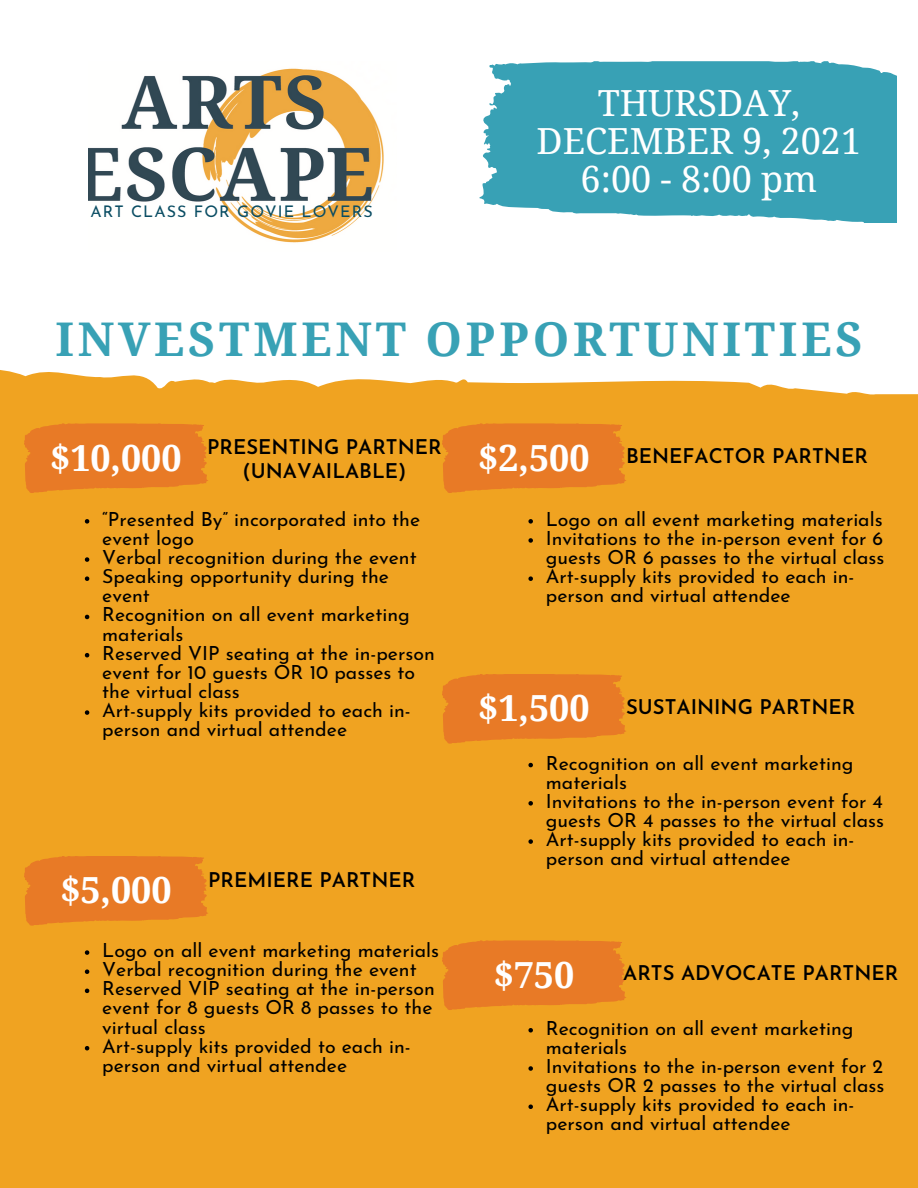
<style>
.page{position:relative;width:918px;height:1188px;background:#fff}
.page>*{position:absolute;margin:0;border:0;box-sizing:border-box;transform-origin:0 0}
.t1{font:700 46.5px "Droid Serif";letter-spacing:.08em;color:#38a1b5}
.t2{font:36px "Droid Serif";color:#fff}
.t3{font:700 36px "Droid Serif";color:#fff}
.t4{font:600 20.25px "Josefin Sans";color:#000}
.t5{font:19.5px/19.2px "Josefin Sans";color:#000}
.t6{font:16.05px "Josefin Sans";letter-spacing:.07em;color:#0a4d63}
</style>
<div class="page">
<svg style="left:480px;top:61px;width:417px;height:161px;background:#47a8ba"></svg>
<div style="left:0;top:370px;width:918px;height:818px;background:#f0a321"></div>
<svg style="left:442px;top:423px;width:184px;height:70px;background:#e87e25"></svg>
<svg style="left:442px;top:674px;width:184px;height:70px;background:#e87e25"></svg>
<svg style="left:442px;top:940px;width:184px;height:70px;background:#e87e25"></svg>
<svg style="left:24px;top:423px;width:184px;height:70px;background:#e87e25"></svg>
<svg style="left:24px;top:856px;width:184px;height:70px;background:#e87e25"></svg>
<svg style="left:85px;top:519px;width:4px;height:5px"></svg>
<svg style="left:85px;top:557px;width:4px;height:5px"></svg>
<svg style="left:85px;top:576px;width:4px;height:5px"></svg>
<svg style="left:85px;top:615px;width:4px;height:4px"></svg>
<svg style="left:85px;top:653px;width:4px;height:4px"></svg>
<svg style="left:85px;top:710px;width:4px;height:5px"></svg>
<svg style="left:85px;top:950px;width:4px;height:5px"></svg>
<svg style="left:85px;top:969px;width:4px;height:5px"></svg>
<svg style="left:85px;top:989px;width:4px;height:4px"></svg>
<svg style="left:85px;top:1046px;width:4px;height:4px"></svg>
<svg style="left:528px;top:519px;width:5px;height:5px"></svg>
<svg style="left:528px;top:538px;width:5px;height:5px"></svg>
<svg style="left:528px;top:576px;width:5px;height:5px"></svg>
<svg style="left:528px;top:763px;width:5px;height:4px"></svg>
<svg style="left:528px;top:801px;width:5px;height:5px"></svg>
<svg style="left:528px;top:839px;width:5px;height:5px"></svg>
<svg style="left:528px;top:1028px;width:5px;height:5px"></svg>
<svg style="left:528px;top:1066px;width:5px;height:5px"></svg>
<svg style="left:528px;top:1105px;width:5px;height:4px"></svg>
<img style="left:89px;top:68px;width:295px;height:175px">
<p class="t6" style="left:90px;top:205px;width:284px">ART CLASS FOR GOVIE LOVERS</p>
<p class="t2" style="left:598px;top:82px;width:204px">THURSDAY,</p>
<p class="t2" style="left:537px;top:121px;width:326px">DECEMBER 9, 2021</p>
<p class="t2" style="left:581px;top:159px;width:238px">6:00 - 8:00 pm</p>
<p class="t1" style="left:55px;top:313px;width:809px">INVESTMENT OPPORTUNITIES</p>
<p class="t3" style="left:50px;top:437px;width:133px">$10,000</p>
<p class="t4" style="left:207px;top:439px;width:236px">PRESENTING PARTNER</p>
<p class="t4" style="left:243px;top:463px;width:165px">(UNAVAILABLE)</p>
<p class="t5" style="left:102px;top:511px;width:319px">“Presented By” incorporated into the event logo</p>
<p class="t5" style="left:102px;top:550px;width:316px">Verbal recognition during the event</p>
<p class="t5" style="left:102px;top:569px;width:288px">Speaking opportunity during the event</p>
<p class="t5" style="left:102px;top:607px;width:309px">Recognition on all event marketing materials</p>
<p class="t5" style="left:102px;top:645px;width:334px">Reserved VIP seating at the in-person event for 10 guests OR 10 passes to the virtual class</p>
<p class="t5" style="left:102px;top:703px;width:310px">Art-supply kits provided to each in&shy;person and virtual attendee</p>
<p class="t3" style="left:60px;top:870px;width:113px">$5,000</p>
<p class="t4" style="left:208px;top:872px;width:209px">PREMIERE PARTNER</p>
<p class="t5" style="left:102px;top:943px;width:338px">Logo on all event marketing materials</p>
<p class="t5" style="left:102px;top:962px;width:316px">Verbal recognition during the event</p>
<p class="t5" style="left:102px;top:981px;width:334px;text-align:justify">Reserved VIP seating at the in-person event for 8 guests OR 8 passes to the virtual class</p>
<p class="t5" style="left:102px;top:1038px;width:310px">Art-supply kits provided to each in&shy;person and virtual attendee</p>
<p class="t3" style="left:478px;top:437px;width:113px">$2,500</p>
<p class="t4" style="left:626px;top:448px;width:243px">BENEFACTOR PARTNER</p>
<p class="t5" style="left:546px;top:511px;width:338px">Logo on all event marketing materials</p>
<p class="t5" style="left:546px;top:530px;width:340px">Invitations to the in-person event for 6 guests OR 6 passes to the virtual class</p>
<p class="t5" style="left:546px;top:569px;width:310px">Art-supply kits provided to each in&shy;person and virtual attendee</p>
<p class="t3" style="left:478px;top:688px;width:113px">$1,500</p>
<p class="t4" style="left:626px;top:699px;width:231px">SUSTAINING PARTNER</p>
<p class="t5" style="left:546px;top:755px;width:309px">Recognition on all event marketing materials</p>
<p class="t5" style="left:546px;top:793px;width:340px">Invitations to the in-person event for 4 guests OR 4 passes to the virtual class</p>
<p class="t5" style="left:546px;top:832px;width:310px">Art-supply kits provided to each in&shy;person and virtual attendee</p>
<p class="t3" style="left:494px;top:954px;width:82px">$750</p>
<p class="t4" style="left:623px;top:965px;width:277px">ARTS ADVOCATE PARTNER</p>
<p class="t5" style="left:546px;top:1020px;width:309px">Recognition on all event marketing materials</p>
<p class="t5" style="left:546px;top:1059px;width:340px">Invitations to the in-person event for 2 guests OR 2 passes to the virtual class</p>
<p class="t5" style="left:546px;top:1097px;width:310px">Art-supply kits provided to each in&shy;person and virtual attendee</p>
</div>
